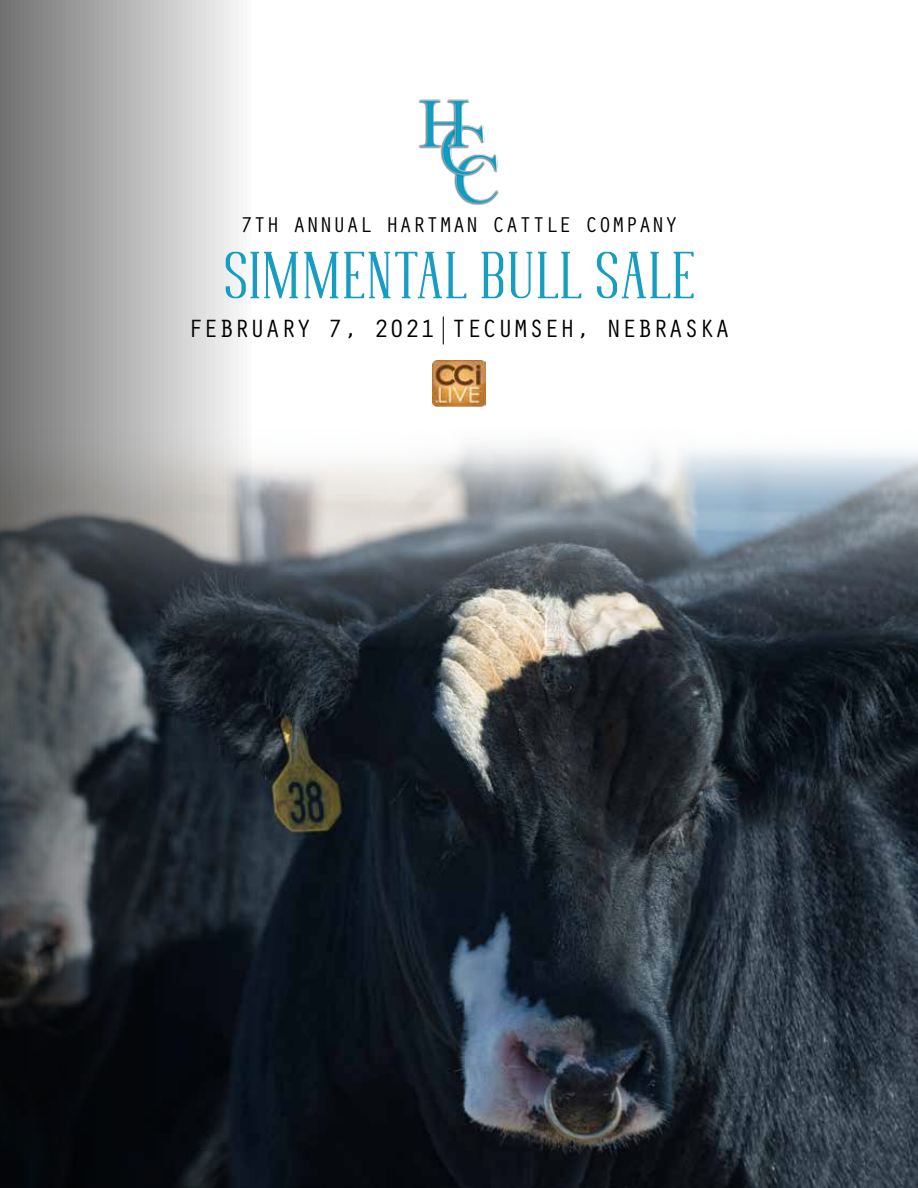
<style>
.page{position:relative;width:918px;height:1188px;background:#fff}
.page>*{position:absolute;margin:0;border:0;box-sizing:border-box;transform-origin:0 0}
.t1{font:700 66.45px "FLOREN";letter-spacing:.02em;color:#169dc1}
.t2{font:25.8px "Orator Std";color:#000101}
.t3{font:22.2px "Orator Std";color:#000101}
</style>
<div class="page">
<img style="left:252px;top:444px;width:666px;height:744px">
<svg style="left:0;top:0;width:252px;height:1188px;background:#65686b"></svg>
<img style="left:432px;top:360px;width:53px;height:47px">
<img style="left:418px;top:99px;width:81px;height:106px">
<p class="t3" style="left:240px;top:209px;width:440px">7TH ANNUAL HARTMAN CATTLE COMPANY</p>
<h1 class="t1" style="left:223px;top:241px;width:473px">SIMMENTAL BULL SALE</h1>
<p class="t2" style="left:188px;top:310px;width:544px">FEBRUARY 7, 2021|TECUMSEH, NEBRASKA</p>
</div>
